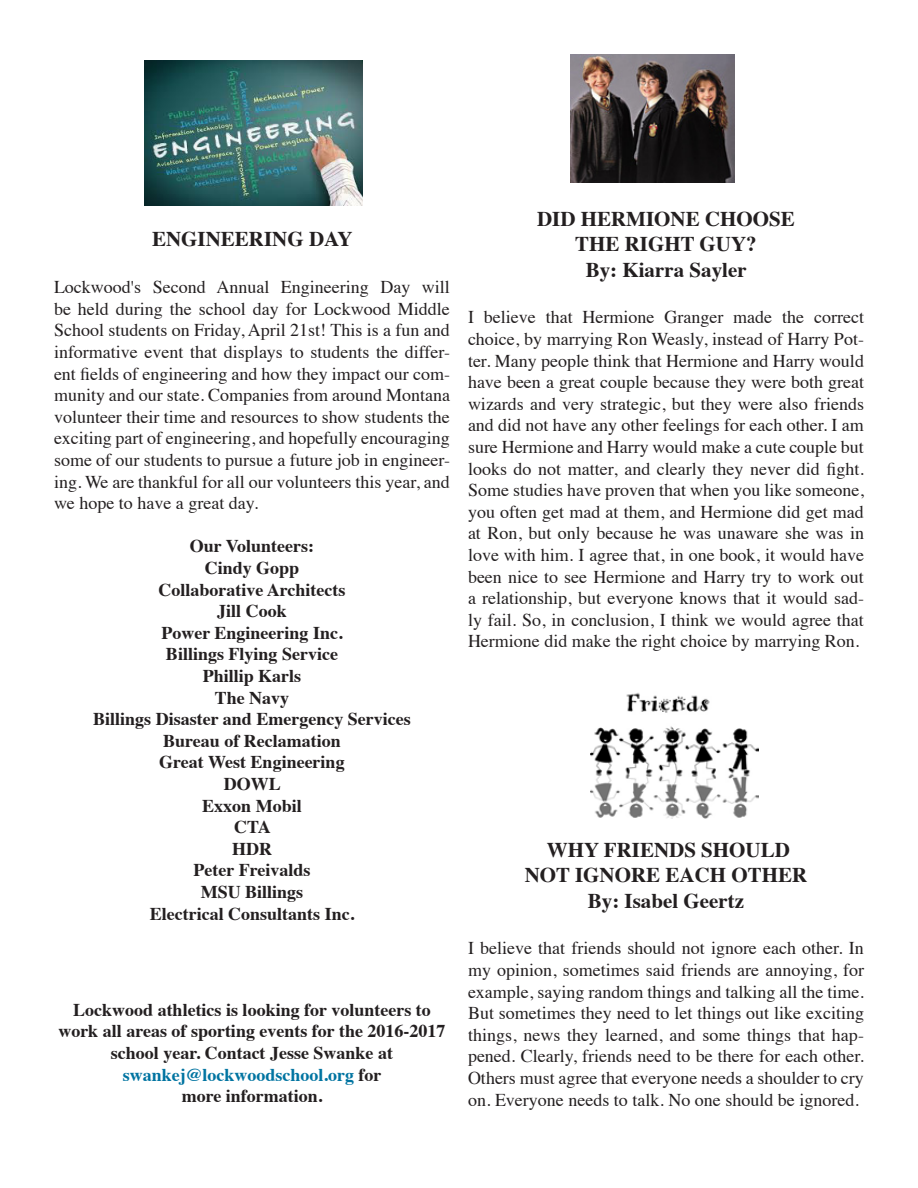
<style>
.page{position:relative;width:918px;height:1188px;background:#fff}
.page>*{position:absolute;margin:0;border:0;box-sizing:border-box;transform-origin:0 0}
.t1{font:700 21px "Times";color:#231f20}
.t2{font:18px/21.6px "Times";color:#231f20;text-align:justify}
.t3{font:700 18px/21.6px "Times";color:#231f20;text-align:center}
.t4{font:700 18px "Times";color:#0074a1}
.s1{color:#231f20}
</style>
<div class="page">
<img style="left:144px;top:60px;width:218px;height:146px">
<img style="left:571px;top:54px;width:164px;height:129px">
<img style="left:590px;top:692px;width:169px;height:127px">
<p class="t1" style="left:152px;top:219px;width:202px">ENGINEERING DAY</p>
<p class="t2" style="left:54px;top:275px;width:398px">Lockwood's Second Annual Engineering Day will be held during the school day for Lockwood Middle School students on Friday, April 21st! This is a fun and informative event that displays to students the differ&shy;ent fields of engineering and how they impact our com&shy;munity and our state. Companies from around Montana volunteer their time and resources to show students the exciting part of engineering, and hopefully encouraging some of our students to pursue a future job in engineer&shy;ing. We are thankful for all our volunteers this year, and we hope to have a great day.</p>
<p class="t3" style="left:190px;top:534px;width:126px">Our Volunteers:</p>
<p class="t3" style="left:205px;top:555px;width:96px">Cindy Gopp</p>
<p class="t3" style="left:158px;top:577px;width:189px">Collaborative Architects</p>
<p class="t3" style="left:217px;top:598px;width:71px">Jill Cook</p>
<p class="t3" style="left:161px;top:620px;width:183px">Power Engineering Inc.</p>
<p class="t3" style="left:166px;top:642px;width:174px">Billings Flying Service</p>
<p class="t3" style="left:203px;top:663px;width:100px">Phillip Karls</p>
<p class="t3" style="left:215px;top:685px;width:76px">The Navy</p>
<p class="t3" style="left:93px;top:706px;width:319px">Billings Disaster and Emergency Services</p>
<p class="t3" style="left:163px;top:728px;width:179px">Bureau of Reclamation</p>
<p class="t3" style="left:159px;top:750px;width:187px">Great West Engineering</p>
<p class="t3" style="left:224px;top:771px;width:59px">DOWL</p>
<p class="t3" style="left:202px;top:793px;width:101px">Exxon Mobil</p>
<p class="t3" style="left:234px;top:814px;width:38px">CTA</p>
<p class="t3" style="left:232px;top:836px;width:41px">HDR</p>
<p class="t3" style="left:194px;top:858px;width:118px">Peter Freivalds</p>
<p class="t3" style="left:201px;top:879px;width:104px">MSU Billings</p>
<p class="t3" style="left:150px;top:901px;width:206px">Electrical Consultants Inc.</p>
<p class="t3" style="left:58px;top:997px;width:389px">Lockwood athletics is looking for volunteers to work all areas of sporting events for the 2016-2017 school year. Contact Jesse Swanke at</p>
<p class="t4" style="left:123px;top:1057px;width:260px">swankej@lockwoodschool.org <span class="s1">for</span></p>
<p class="t3" style="left:182px;top:1083px;width:142px">more information.</p>
<p class="t1" style="left:537px;top:199px;width:259px">DID HERMIONE CHOOSE</p>
<p class="t1" style="left:575px;top:224px;width:183px">THE RIGHT GUY?</p>
<p class="t1" style="left:586px;top:249px;width:162px">By: Kiarra Sayler</p>
<p class="t2" style="left:468px;top:305px;width:398px">I believe that Hermione Granger made the correct choice, by marrying Ron Weasly, instead of Harry Pot&shy;ter. Many people think that Hermione and Harry would have been a great couple because they were both great wizards and very strategic, but they were also friends and did not have any other feelings for each other. I am sure Hermione and Harry would make a cute couple but looks do not matter, and clearly they never did fight.<br>Some studies have proven that when you like someone, you often get mad at them, and Hermione did get mad at Ron, but only because he was unaware she was in love with him. I agree that, in one book, it would have been nice to see Hermione and Harry try to work out a relationship, but everyone knows that it would sad&shy;ly fail. So, in conclusion, I think we would agree that Hermione did make the right choice by marrying Ron.</p>
<p class="t1" style="left:547px;top:830px;width:245px">WHY FRIENDS SHOULD</p>
<p class="t1" style="left:525px;top:855px;width:284px">NOT IGNORE EACH OTHER</p>
<p class="t1" style="left:588px;top:880px;width:158px">By: Isabel Geertz</p>
<p class="t2" style="left:468px;top:936px;width:398px">I believe that friends should not ignore each other. In my opinion, sometimes said friends are annoying, for example, saying random things and talking all the time.<br>But sometimes they need to let things out like exciting things, news they learned, and some things that hap&shy;pened. Clearly, friends need to be there for each other.<br>Others must agree that everyone needs a shoulder to cry on. Everyone needs to talk. No one should be ignored.</p>
</div>
